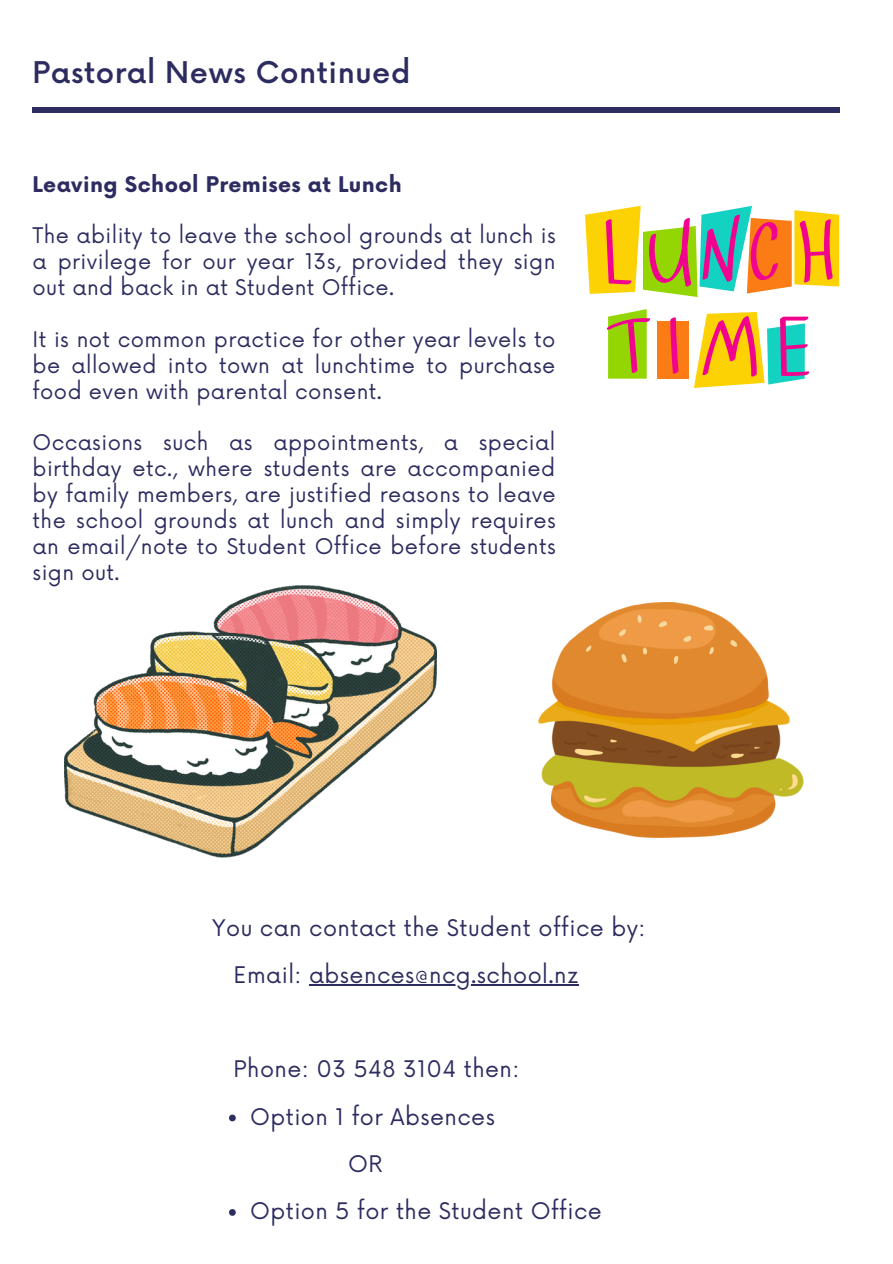
<style>
.page{position:relative;width:893px;height:1264px;background:#fff}
.page>*{position:absolute;margin:0;border:0;box-sizing:border-box;transform-origin:0 0}
.t1{font:500 29.25px "Now";letter-spacing:.02em;color:#2c2c60}
.t2{font:22.35px "Now";letter-spacing:.02em;color:#2c2c60}
.t3{font:21px/25.8px "Now";letter-spacing:.02em;color:#2c2c60;text-align:justify}
.t4{font:700 21px "Now";letter-spacing:.02em;color:#2c2c60}
</style>
<div class="page">
<div style="left:33px;top:108px;width:806px;height:5px;background:#2c2c60"></div>
<div style="left:657px;top:321px;width:32px;height:57px;background:#fb7c15"></div>
<svg style="left:585px;top:206px;width:254px;height:91px"></svg>
<svg style="left:606px;top:309px;width:44px;height:69px"></svg>
<svg style="left:670px;top:317px;width:8px;height:57px"></svg>
<svg style="left:694px;top:312px;width:115px;height:76px"></svg>
<img style="left:538px;top:602px;width:265px;height:235px">
<img style="left:64px;top:586px;width:372px;height:271px">
<svg style="left:229px;top:1114px;width:7px;height:7px"></svg>
<svg style="left:229px;top:1209px;width:7px;height:6px"></svg>
<hr style="left:309px;top:984px;width:270px;height:1px;background:#2c2c60">
<p class="t1" style="left:33px;top:57px;width:379px">Pastoral News Continued</p>
<p class="t4" style="left:33px;top:173px;width:370px">Leaving School Premises at Lunch</p>
<p class="t3" style="left:33px;top:224px;width:525px">The ability to leave the school grounds at lunch is a privilege for our year 13s, provided they sign out and back in at Student Office.</p>
<p class="t3" style="left:33px;top:327px;width:524px">It is not common practice for other year levels to be allowed into town at lunchtime to purchase food even with parental consent.</p>
<p class="t3" style="left:33px;top:431px;width:524px">Occasions such as appointments, a special birthday etc., where students are accompanied by family members, are justified reasons to leave the school grounds at lunch and simply requires an email/note to Student Office before students sign out.</p>
<p class="t2" style="left:212px;top:915px;width:435px">You can contact the Student office by:</p>
<p class="t2" style="left:233px;top:962px;width:346px">Email: absences@ncg.school.nz</p>
<p class="t2" style="left:233px;top:1056px;width:287px">Phone: 03 548 3104 then:</p>
<p class="t2" style="left:250px;top:1104px;width:246px">Option 1 for Absences</p>
<p class="t2" style="left:348px;top:1151px;width:36px">OR</p>
<p class="t2" style="left:250px;top:1198px;width:353px">Option 5 for the Student Office</p>
</div>
